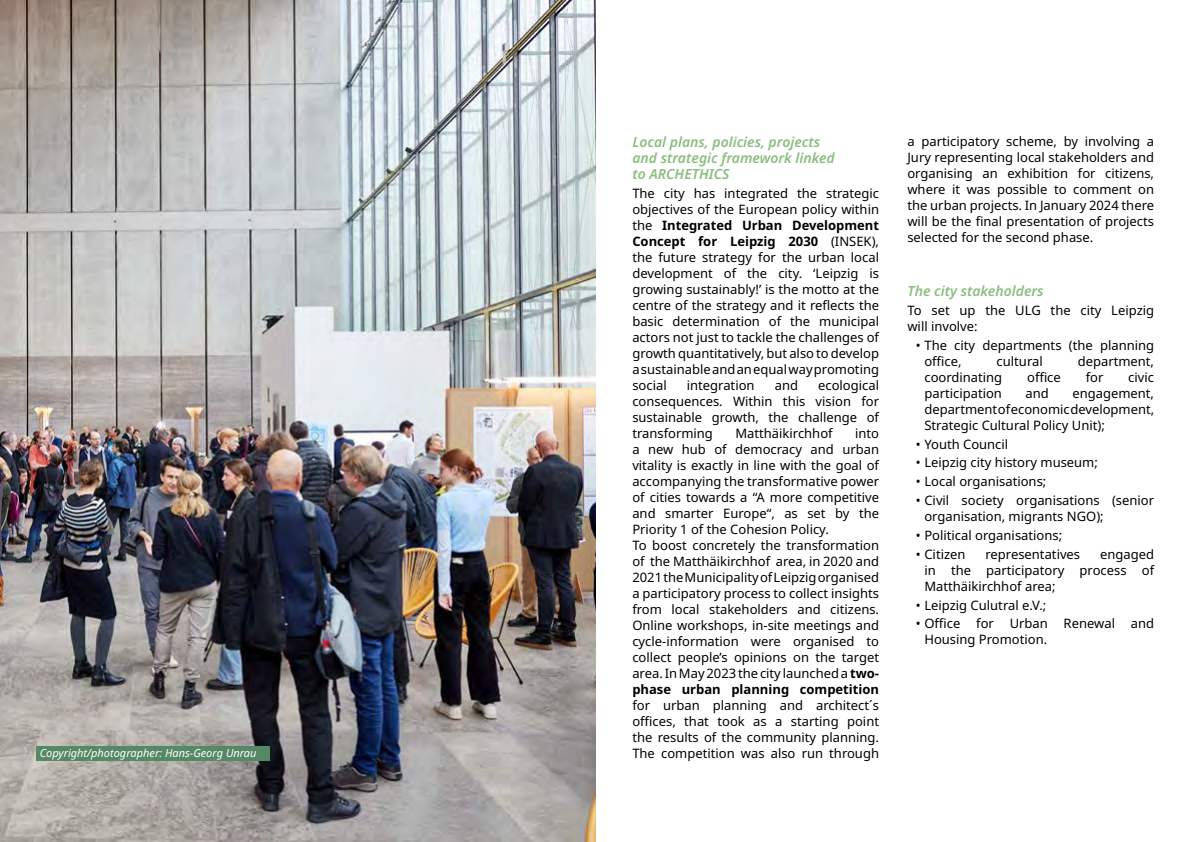
<style>
.page{position:relative;width:1191px;height:842px;background:#fff}
.page>*{position:absolute;margin:0;border:0;box-sizing:border-box;transform-origin:0 0}
.t1{font:italic 600 14px/16px "Noto Sans";color:#8bbd7f}
.t2{font:13px/16px "Noto Sans";color:#000;text-align:justify}
.t3{font:italic 11px "Noto Sans";color:#fff}
.s1{font-weight:700}
</style>
<div class="page">
<img style="left:0;top:0;width:595px;height:842px">
<div style="left:37px;top:746px;width:233px;height:14px;background:#558865"></div>
<p class="t3" style="left:40px;top:745px;width:218px">Copyright/photographer: Hans-Georg Unrau</p>
<p class="t1" style="left:632px;top:135px;width:204px">Local plans, policies, projects and strategic framework linked to ARCHETHICS</p>
<p class="t2" style="left:632px;top:186px;width:248px">The city has integrated the strategic objectives of the European policy within the <span class="s1">Integrated Urban Development Concept for Leipzig 2030</span> (INSEK), the future strategy for the urban local development of the city. ‘Leipzig is growing sustainably!’ is the motto at the centre of the strategy and it reflects the basic determination of the municipal actors not just to tackle the challenges of growth quantitatively, but also to develop a sustainable and an equal way promoting social</p>
<p class="t2" style="left:632px;top:378px;width:248px;text-indent:186px">ecological consequences. Within this vision for sustainable growth, the challenge of transforming</p>
<p class="t2" style="left:687px;top:378px;width:69px">integration</p>
<p class="t2" style="left:774px;top:378px;width:25px">and</p>
<p class="t2" style="left:735px;top:426px;width:99px">Matthäikirchhof</p>
<p class="t2" style="left:632px;top:426px;width:248px;text-align:left;text-indent:223px">into a new hub of democracy and urban vitality is exactly in line with the goal of accompanying the transformative power of cities towards a “A more competitive and smarter Europe“, as set by the Priority 1 of the Cohesion Policy.<br>To boost concretely the transformation of the Matthäikirchhof area, in 2020 and 2021 the Municipality of Leipzig organised a participatory process to collect insights from local stakeholders and citizens.<br>Online workshops, in-site meetings and cycle-information were organised to collect people’s opinions on the target area. In May 2023 the city launched a <span class="s1">two&shy;phase urban planning competition</span></p>
<p class="t2" style="left:632px;top:698px;width:248px">for urban planning and architect´s offices, that took as a starting point the results of the community planning.<br>The competition was also run through</p>
<p class="t2" style="left:907px;top:134px;width:248px">a participatory scheme, by involving a Jury representing local stakeholders and organising an exhibition for citizens, where it was possible to comment on the urban projects. In January 2024 there will be the final presentation of projects selected for the second phase.</p>
<p class="t1" style="left:907px;top:283px;width:138px">The city stakeholders</p>
<p class="t2" style="left:907px;top:302px;width:248px">To set up the ULG the city Leipzig will involve:</p>
<p class="t2" style="left:924px;top:337px;width:231px;text-indent:-9px">• The city departments (the planning office,</p>
<p class="t2" style="left:996px;top:353px;width:48px">cultural</p>
<p class="t2" style="left:1077px;top:353px;width:78px">department,</p>
<p class="t2" style="left:924px;top:369px;width:79px">coordinating</p>
<p class="t2" style="left:1027px;top:369px;width:35px">office</p>
<p class="t2" style="left:1085px;top:369px;width:19px">for</p>
<p class="t2" style="left:1128px;top:369px;width:27px">civic</p>
<p class="t2" style="left:924px;top:385px;width:79px">participation</p>
<p class="t2" style="left:1025px;top:385px;width:25px">and</p>
<p class="t2" style="left:924px;top:385px;width:231px;text-indent:148px">engagement, department of economic development, Strategic Cultural Policy Unit);</p>
<p class="t2" style="left:916px;top:436px;width:94px">• Youth Council</p>
<p class="t2" style="left:916px;top:455px;width:183px">• Leipzig city history museum;</p>
<p class="t2" style="left:916px;top:474px;width:132px">• Local organisations;</p>
<p class="t2" style="left:924px;top:493px;width:231px;text-indent:-9px">• Civil society organisations (senior organisation, migrants NGO);</p>
<p class="t2" style="left:916px;top:527px;width:148px">• Political organisations;</p>
<p class="t2" style="left:916px;top:546px;width:51px">• Citizen</p>
<p class="t2" style="left:985px;top:546px;width:96px">representatives</p>
<p class="t2" style="left:924px;top:546px;width:231px;text-indent:176px">engaged in the participatory process of Matthäikirchhof area;</p>
<p class="t2" style="left:916px;top:597px;width:132px">• Leipzig Culutral e.V.;</p>
<p class="t2" style="left:924px;top:616px;width:231px;text-indent:-9px">• Office for Urban Renewal and<br>Housing Promotion.</p>
</div>
